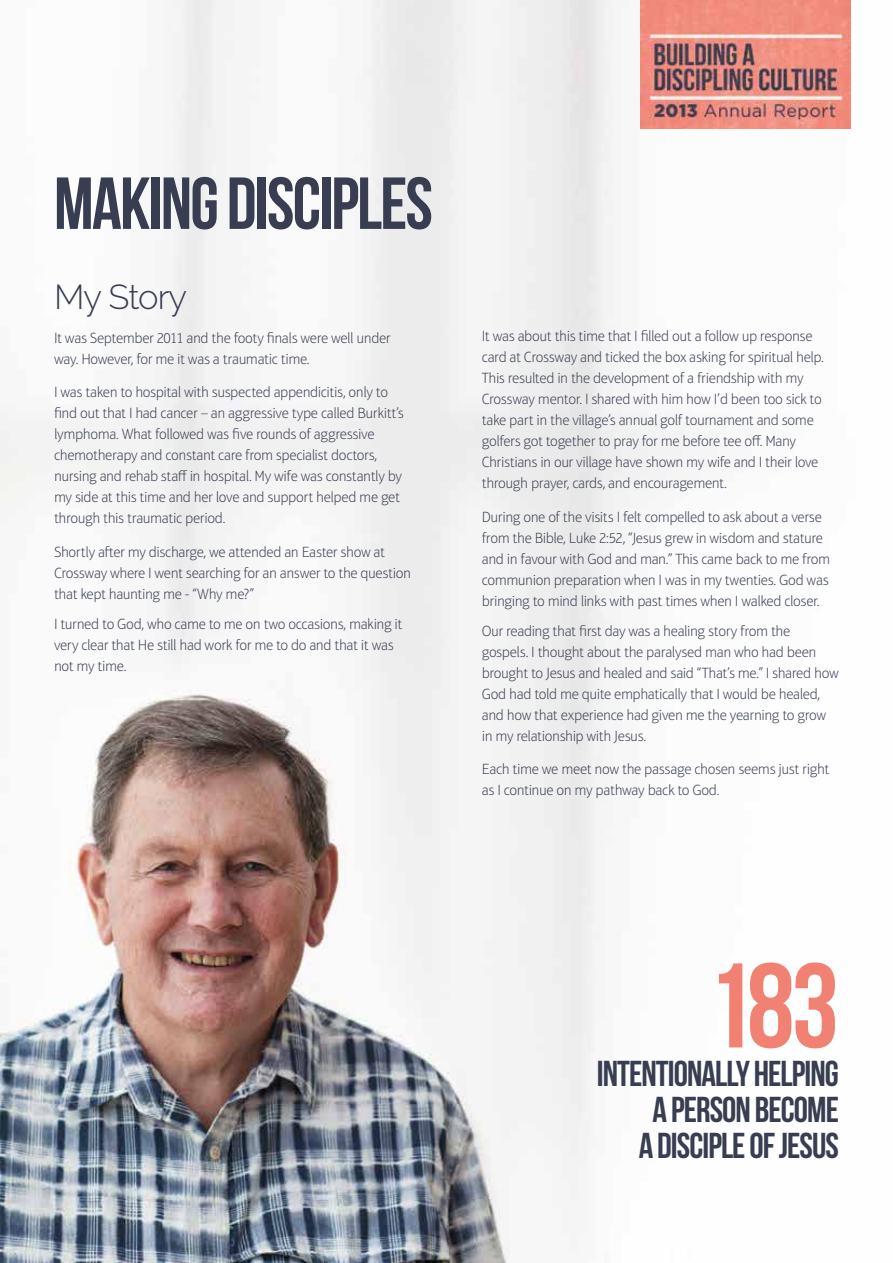
<style>
.page{position:relative;width:893px;height:1263px;background:#fff}
.page>*{position:absolute;margin:0;border:0;box-sizing:border-box;transform-origin:0 0}
.t1{font:120px "Bebas Neue";color:#f08173}
.t2{font:73.5px "Bebas Neue";letter-spacing:-.025em;color:#383d51}
.t3{font:36px/36px "Bebas Neue";letter-spacing:-.025em;color:#383d51;text-align:right}
.t4{font:300 34.5px "Raleway";letter-spacing:-.025em;color:#383d51}
.t5{font:100 15px/21px "Aptifer Sans LT Pro";letter-spacing:-.03em;color:#383d51}
</style>
<div class="page">
<img style="left:0;top:0;width:851px;height:1263px">
<img style="left:640px;top:0;width:210px;height:129px">
<h2 class="t2" style="left:54px;top:163px;width:380px">MAKING DISCIPLES</h2>
<h3 class="t4" style="left:54px;top:277px;width:135px">My Story</h3>
<p class="t5" style="left:54px;top:327px;width:338px">It was September 2011 and the footy finals were well under way. However, for me it was a traumatic time.</p>
<p class="t5" style="left:54px;top:382px;width:352px">I was taken to hospital with suspected appendicitis, only to find out that I had cancer – an aggressive type called Burkitt’s lymphoma. What followed was five rounds of aggressive chemotherapy and constant care from specialist doctors, nursing and rehab staff in hospital. My wife was constantly by my side at this time and her love and support helped me get through this traumatic period.</p>
<p class="t5" style="left:54px;top:542px;width:359px">Shortly after my discharge, we attended an Easter show at<br>Crossway where I went searching for an answer to the question that kept haunting me - “Why me?”</p>
<p class="t5" style="left:54px;top:613px;width:350px">I turned to God, who came to me on two occasions, making it very clear that He still had work for me to do and that it was not my time.</p>
<p class="t5" style="left:482px;top:326px;width:344px">It was about this time that I filled out a follow up response card at Crossway and ticked the box asking for spiritual help.<br>This resulted in the development of a friendship with my Crossway mentor. I shared with him how I’d been too sick to take part in the village’s annual golf tournament and some golfers got together to pray for me before tee off. Many Christians in our village have shown my wife and I their love through prayer, cards, and encouragement.</p>
<p class="t5" style="left:482px;top:507px;width:350px">During one of the visits I felt compelled to ask about a verse from the Bible, Luke 2:52, “Jesus grew in wisdom and stature and in favour with God and man.” This came back to me from communion preparation when I was in my twenties. God was bringing to mind links with past times when I walked closer.</p>
<p class="t5" style="left:482px;top:620px;width:358px">Our reading that first day was a healing story from the gospels. I thought about the paralysed man who had been brought to Jesus and healed and said “That’s me.” I shared how God had told me quite emphatically that I would be healed, and how that experience had given me the yearning to grow in my relationship with Jesus.</p>
<p class="t5" style="left:482px;top:759px;width:349px">Each time we meet now the passage chosen seems just right as I continue on my pathway back to God.</p>
<h1 class="t1" style="left:706px;top:940px;width:134px">183</h1>
<h3 class="t3" style="left:597px;top:1055px;width:244px">INTENTIONALLY HELPING<br>A PERSON BECOME<br>A DISCIPLE OF JESUS</h3>
</div>
